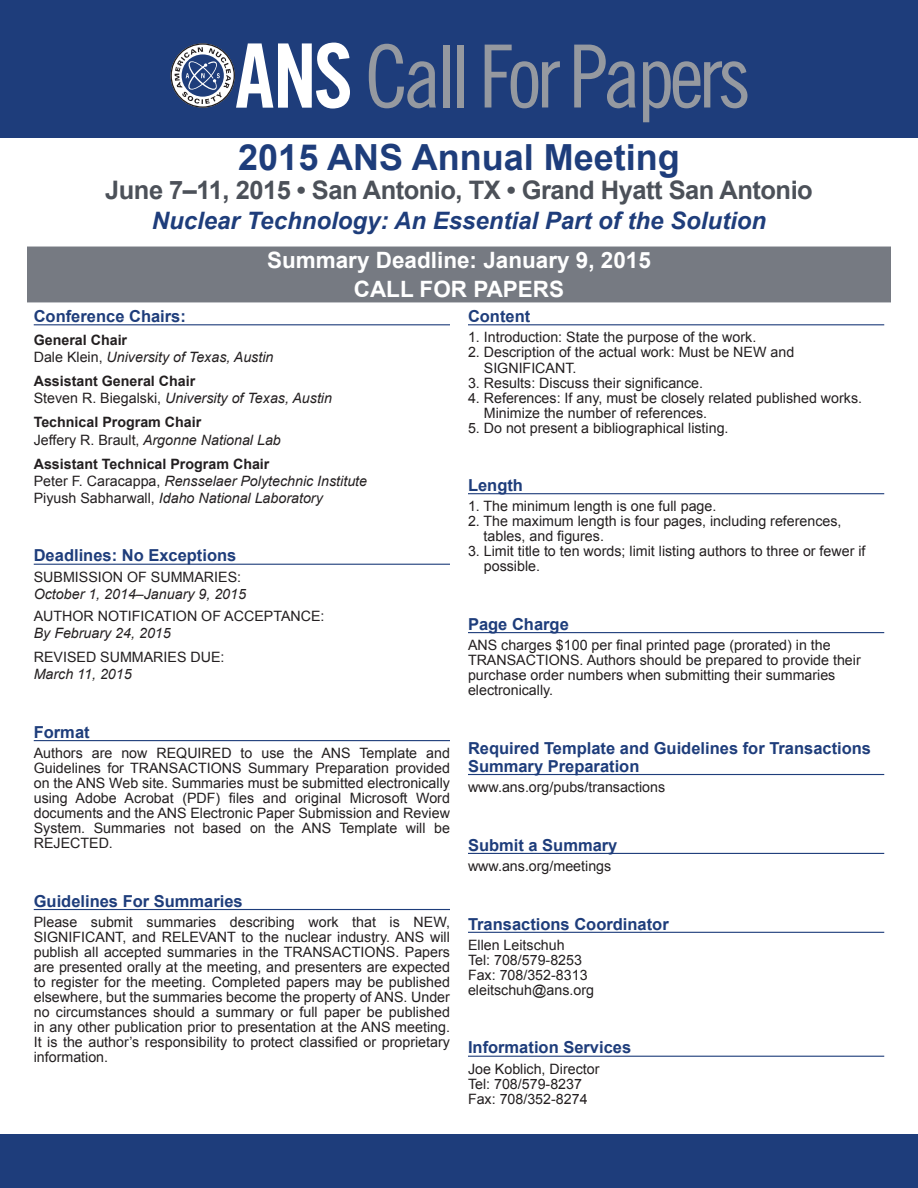
<style>
.page{position:relative;width:918px;height:1188px;background:#fff}
.page>*{position:absolute;margin:0;border:0;box-sizing:border-box;transform-origin:0 0}
.t1{font:700 36px "Arial";color:#1e3d7b}
.t2{font:700 25.5px "Arial";letter-spacing:-.02em;color:#4c5159}
.t3{font:italic 700 24px "Arial";color:#1e3d7b}
.t4{font:700 22.5px/28.5px "Arial";color:#fff;text-align:center}
.t5{font:700 16.5px/18px "Arial";color:#1e3d7b}
.t6{font:14.25px/15px "Arial";color:#231f20}
.t7{font:italic 14.25px/17.2px "Arial";color:#231f20}
.t8{font:700 14.25px/17.2px "Arial";color:#231f20}
.s1{font-weight:700;font-style:normal}
.s2{font-style:normal}
.s3{font-weight:400}
.s4{font-weight:400;font-style:italic}
</style>
<div class="page">
<div style="left:0;top:0;width:918px;height:137px;background:#1e3d7b"></div>
<div style="left:0;top:1134px;width:918px;height:54px;background:#1e3d7b"></div>
<svg style="left:171px;top:43px;width:179px;height:66px"></svg>
<svg style="left:369px;top:44px;width:67px;height:64px"></svg>
<div style="left:443px;top:45px;width:6px;height:62px;background:#9599a0"></div>
<div style="left:457px;top:45px;width:6px;height:62px;background:#9599a0"></div>
<svg style="left:485px;top:45px;width:75px;height:63px"></svg>
<svg style="left:574px;top:45px;width:62px;height:63px"></svg>
<svg style="left:643px;top:61px;width:104px;height:61px"></svg>
<div style="left:27px;top:247px;width:864px;height:30px;background:#767a82"></div>
<div style="left:27px;top:274px;width:864px;height:28px;background:#767a82"></div>
<hr style="left:34px;top:324px;width:416px;height:1px;background:#1e3d7b">
<hr style="left:34px;top:564px;width:416px;height:1px;background:#1e3d7b">
<hr style="left:34px;top:740px;width:416px;height:1px;background:#1e3d7b">
<hr style="left:34px;top:909px;width:416px;height:1px;background:#1e3d7b">
<hr style="left:468px;top:324px;width:416px;height:1px;background:#1e3d7b">
<hr style="left:468px;top:493px;width:416px;height:1px;background:#1e3d7b">
<hr style="left:468px;top:632px;width:416px;height:1px;background:#1e3d7b">
<hr style="left:468px;top:774px;width:416px;height:1px;background:#1e3d7b">
<hr style="left:468px;top:853px;width:416px;height:1px;background:#1e3d7b">
<hr style="left:468px;top:932px;width:416px;height:1px;background:#1e3d7b">
<hr style="left:468px;top:1056px;width:416px;height:1px;background:#1e3d7b">
<h1 class="t1" style="left:238px;top:133px;width:443px">2015 ANS Annual Meeting</h1>
<h2 class="t2" style="left:105px;top:173px;width:709px">June 7–11, 2015 • San Antonio, TX • Grand Hyatt San Antonio</h2>
<h3 class="t3" style="left:152px;top:205px;width:616px">Nuclear Technology: An Essential Part of the Solution</h3>
<h3 class="t4" style="left:267px;top:247px;width:385px">Summary Deadline: January 9, 2015<br>CALL FOR PAPERS</h3>
<p class="t5" style="left:34px;top:308px;width:154px">Conference Chairs:</p>
<p class="t7" style="left:34px;top:331px;width:241px"><span class="s1">General Chair<br></span><span class="s2">Dale Klein,</span> University of Texas, Austin</p>
<p class="t7" style="left:34px;top:373px;width:300px"><span class="s1">Assistant General Chair<br></span><span class="s2">Steven R. Biegalski,</span> University of Texas, Austin</p>
<p class="t8" style="left:34px;top:414px;width:249px">Technical Program Chair<br><span class="s3">Jeffery R. Brault,</span> <span class="s4">Argonne National Lab</span></p>
<p class="t7" style="left:34px;top:455px;width:335px"><span class="s1">Assistant Technical Program Chair<br></span><span class="s2">Peter F. Caracappa,</span> Rensselaer Polytechnic Institute<br><span class="s2">Piyush Sabharwall,</span> Idaho National Laboratory</p>
<p class="t5" style="left:468px;top:308px;width:64px">Content</p>
<p class="t6" style="left:468px;top:330px;width:290px">1. Introduction: State the purpose of the work.</p>
<p class="t6" style="left:484px;top:345px;width:312px;text-indent:-16px">2. Description of the actual work: Must be NEW and<br>SIGNIFICANT.</p>
<p class="t6" style="left:468px;top:375px;width:237px">3. Results: Discuss their significance.</p>
<p class="t6" style="left:484px;top:390px;width:380px;text-indent:-16px">4. References: If any, must be closely related published works.<br>Minimize the number of references.</p>
<p class="t6" style="left:468px;top:420px;width:262px">5. Do not present a bibliographical listing.</p>
<p class="t5" style="left:468px;top:477px;width:56px">Length</p>
<p class="t6" style="left:468px;top:499px;width:250px">1. The minimum length is one full page.</p>
<p class="t6" style="left:484px;top:514px;width:359px;text-indent:-16px">2. The maximum length is four pages, including references, tables, and figures.</p>
<p class="t6" style="left:484px;top:544px;width:383px;text-indent:-16px">3. Limit title to ten words; limit listing authors to three or fewer if possible.</p>
<p class="t5" style="left:34px;top:547px;width:204px">Deadlines: No Exceptions</p>
<p class="t6" style="left:34px;top:570px;width:209px">SUBMISSION OF SUMMARIES:</p>
<p class="t7" style="left:34px;top:586px;width:214px">October 1, 2014–January 9, 2015</p>
<p class="t6" style="left:34px;top:609px;width:292px">AUTHOR NOTIFICATION OF ACCEPTANCE:</p>
<p class="t7" style="left:34px;top:625px;width:139px">By February 24, 2015</p>
<p class="t6" style="left:34px;top:650px;width:192px">REVISED SUMMARIES DUE:</p>
<p class="t7" style="left:34px;top:666px;width:99px">March 11, 2015</p>
<p class="t5" style="left:468px;top:616px;width:102px">Page Charge</p>
<p class="t6" style="left:468px;top:638px;width:394px">ANS charges $100 per final printed page (prorated) in the TRANSACTIONS. Authors should be prepared to provide their purchase order numbers when submitting their summaries electronically.</p>
<p class="t5" style="left:34px;top:724px;width:57px">Format</p>
<p class="t6" style="left:34px;top:746px;width:418px;text-align:justify">Authors are now REQUIRED to use the ANS Template and Guidelines for TRANSACTIONS Summary Preparation provided on the ANS Web site. Summaries must be submitted electronically using Adobe Acrobat (PDF) files and original Microsoft Word documents and the ANS Electronic Paper Submission and Review System. Summaries not based on the ANS Template will be REJECTED.</p>
<p class="t5" style="left:34px;top:892px;width:211px">Guidelines For Summaries</p>
<p class="t6" style="left:34px;top:915px;width:418px;text-align:justify">Please submit summaries describing work that is NEW, SIGNIFICANT, and RELEVANT to the nuclear industry. ANS will publish all accepted summaries in the TRANSACTIONS. Papers are presented orally at the meeting, and presenters are expected to register for the meeting. Completed papers may be published elsewhere, but the summaries become the property of ANS. Under no circumstances should a summary or full paper be published in any other publication prior to presentation at the ANS meeting.<br>It is the author’s responsibility to protect classified or proprietary information.</p>
<p class="t5" style="left:468px;top:739px;width:405px">Required Template and Guidelines for Transactions<br>Summary Preparation</p>
<p class="t6" style="left:468px;top:780px;width:199px">www.ans.org/pubs/transactions</p>
<p class="t5" style="left:468px;top:836px;width:151px">Submit a Summary</p>
<p class="t6" style="left:468px;top:859px;width:145px">www.ans.org/meetings</p>
<p class="t5" style="left:468px;top:915px;width:202px">Transactions Coordinator</p>
<p class="t6" style="left:468px;top:938px;width:128px">Ellen Leitschuh<br>Tel: 708/579-8253<br>Fax: 708/352-8313 eleitschuh@ans.org</p>
<p class="t5" style="left:468px;top:1039px;width:165px">Information Services</p>
<p class="t6" style="left:468px;top:1062px;width:133px">Joe Koblich, Director<br>Tel: 708/579-8237<br>Fax: 708/352-8274</p>
</div>
